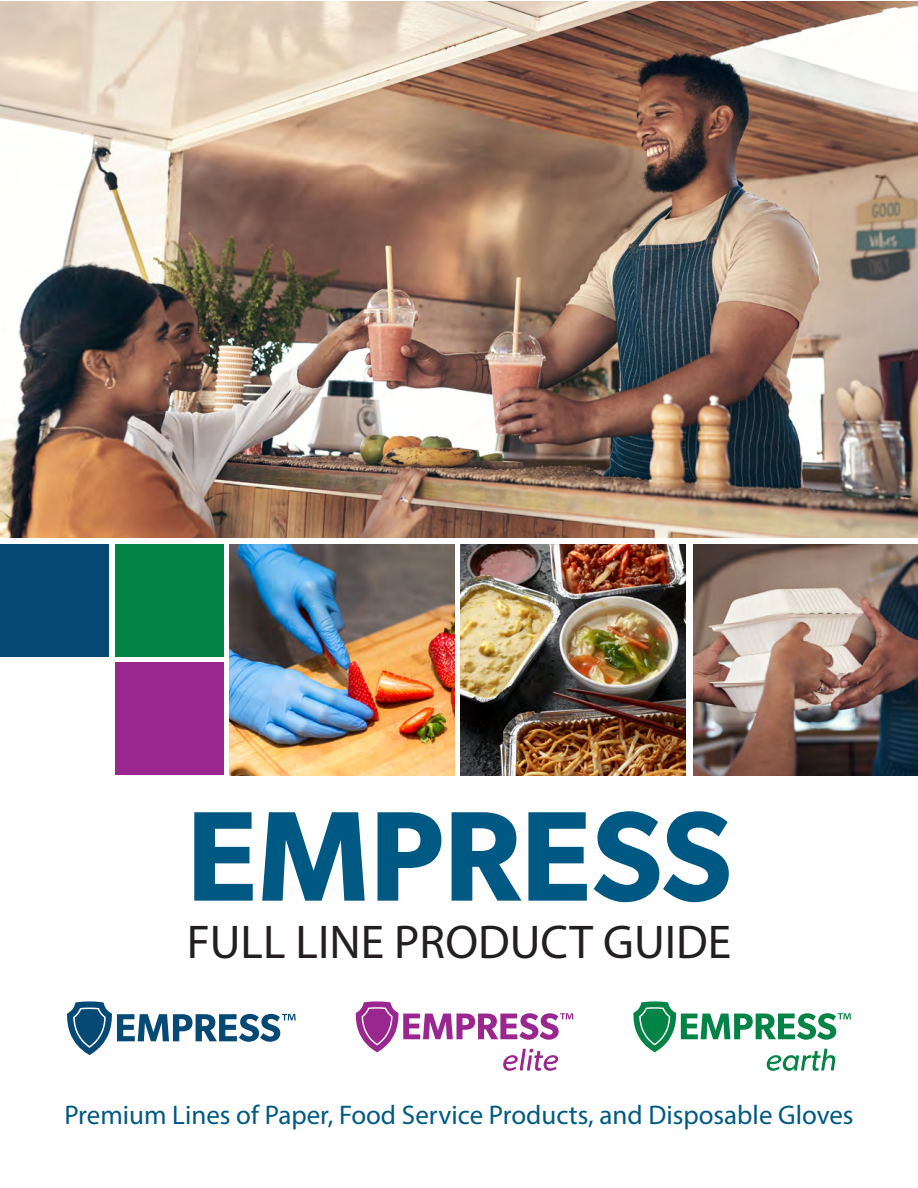
<style>
.page{position:relative;width:918px;height:1188px;background:#fff}
.page>*{position:absolute;margin:0;border:0;box-sizing:border-box;transform-origin:0 0}
.t1{font:600 128.1px "Gibson";color:#005983}
.t2{font:47.55px "Myriad Pro";color:#231f20}
.t3{font:27px "Myriad Pro";color:#005983}
</style>
<div class="page">
<img style="left:693px;top:544px;width:225px;height:231px">
<img style="left:230px;top:544px;width:225px;height:231px">
<div style="left:115px;top:663px;width:109px;height:112px;background:#9a268f"></div>
<div style="left:115px;top:544px;width:109px;height:113px;background:#038345"></div>
<div style="left:0;top:544px;width:109px;height:113px;background:#074975"></div>
<img style="left:461px;top:544px;width:225px;height:231px">
<svg style="left:67px;top:1001px;width:229px;height:54px"></svg>
<svg style="left:633px;top:1001px;width:218px;height:70px"></svg>
<svg style="left:356px;top:1001px;width:217px;height:70px"></svg>
<img style="left:0;top:2px;width:918px;height:535px">
<p class="t1" style="left:186px;top:780px;width:547px">EMPRESS</p>
<p class="t2" style="left:187px;top:912px;width:546px">FULL LINE PRODUCT GUIDE</p>
<p class="t3" style="left:64px;top:1099px;width:791px">Premium Lines of Paper, Food Service Products, and Disposable Gloves</p>
</div>
